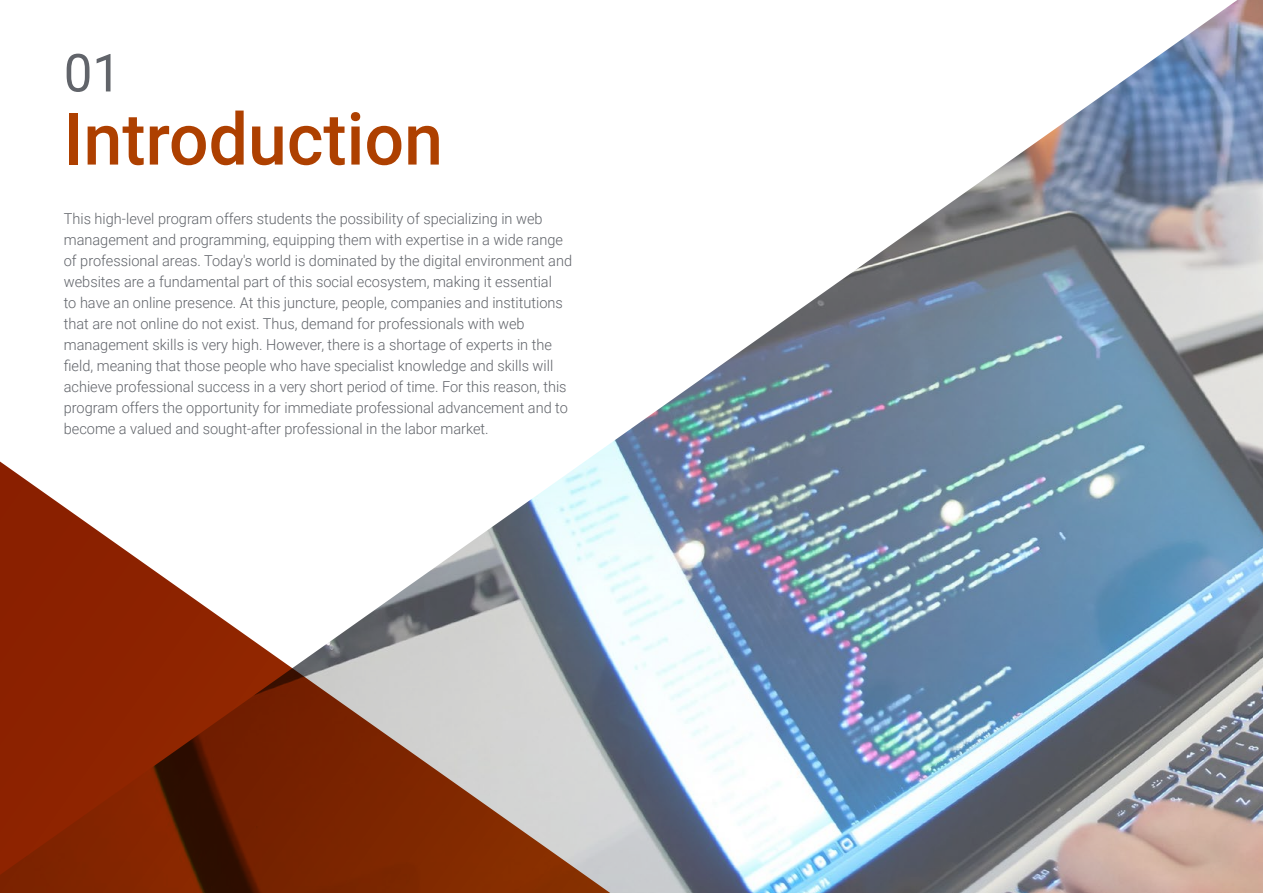
<style>
.page{position:relative;width:1263px;height:893px;background:#fff}
.page>*{position:absolute;margin:0;border:0;box-sizing:border-box;transform-origin:0 0}
.t1{font:500 72px "Roboto";color:#ae4000}
.t2{font:52.5px "Roboto";color:#61646a}
.t3{font:300 15px/21px "Roboto";color:#61646a}
</style>
<div class="page">
<img style="left:607px;top:0;width:656px;height:893px">
<svg style="left:0;top:446px;width:640px;height:447px"></svg>
<h2 class="t2" style="left:64px;top:36px;width:59px">01</h2>
<h1 class="t1" style="left:64px;top:89px;width:381px">Introduction</h1>
<p class="t3" style="left:64px;top:207px;width:510px">This high-level program offers students the possibility of specializing in web management and programming, equipping them with expertise in a wide range of professional areas. Today's world is dominated by the digital environment and websites are a fundamental part of this social ecosystem, making it essential<br>to have an online presence. At this juncture, people, companies and institutions that are not online do not exist. Thus, demand for professionals with web management skills is very high. However, there is a shortage of experts in the field, meaning that those people who have specialist knowledge and skills will achieve professional success in a very short period of time. For this reason, this program offers the opportunity for immediate professional advancement and to become a valued and sought-after professional in the labor market.</p>
</div>
